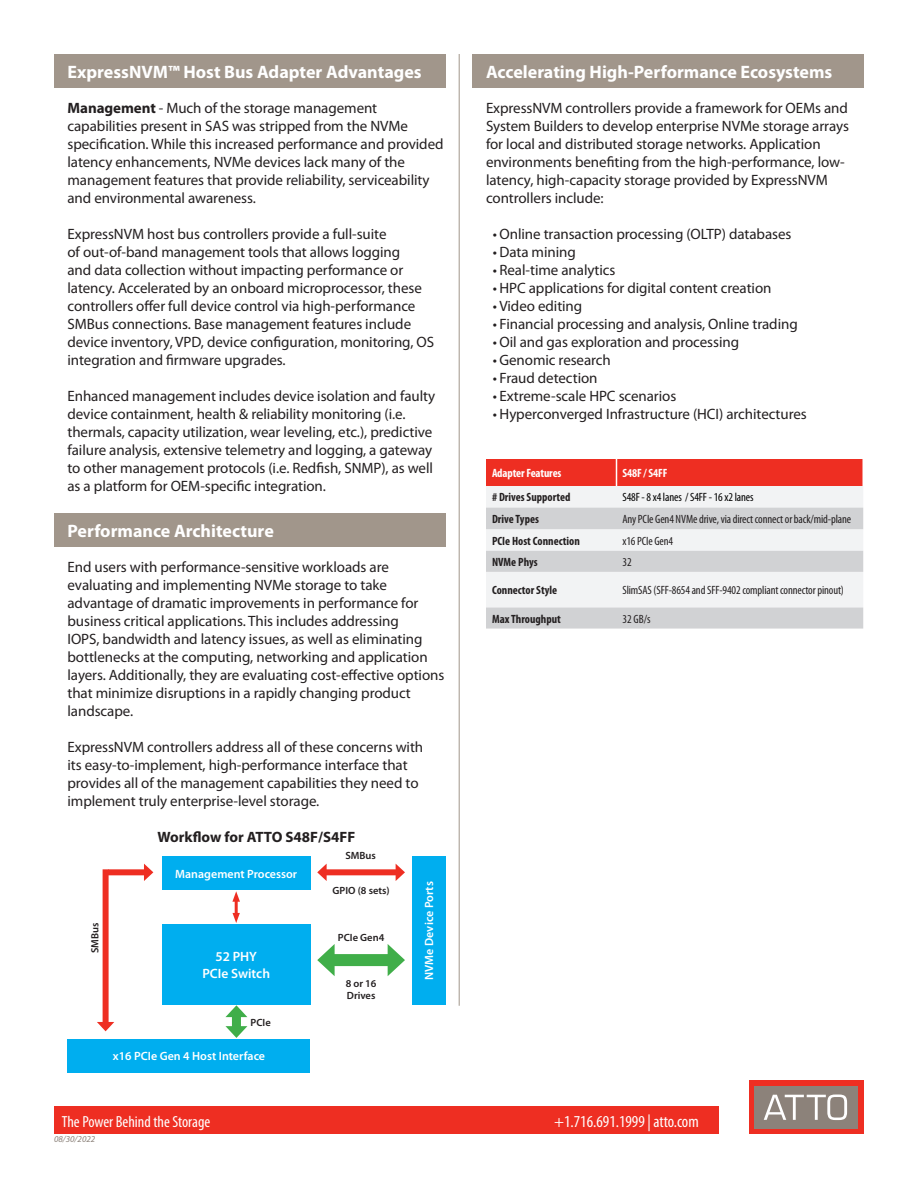
<style>
.page{position:relative;width:918px;height:1188px;background:#fff}
.page>*{position:absolute;margin:0;border:0;box-sizing:border-box;transform-origin:0 0}
.t1{font:700 18px "Myriad Pro";color:#fff}
.t2{font:condensed 16.8px "Myriad Pro";color:#fff}
.t3{font:condensed 16.05px "Myriad Pro";color:#fff}
.t4{font:15px/18px "Myriad Pro";letter-spacing:-.005em;color:#231f20}
.t5{font:700 15px "Myriad Pro";color:#231f20}
.t6{font:600 13.5px/16.2px "Myriad Pro";color:#fff;text-align:center}
.t7{font:condensed 12px "Myriad Pro";letter-spacing:-.01em;color:#231f20}
.t8{font:700 condensed 12px "Myriad Pro";color:#231f20}
.t9{font:600 12px "Myriad Pro";color:#fff}
.t10{font:condensed 12px "Myriad Pro";letter-spacing:-.01em;color:#000}
.t11{font:700 condensed 12px "Myriad Pro";letter-spacing:-.01em;color:#fff}
.t12{font:600 10.5px/12.6px "Myriad Pro";color:#231f20}
.t13{font:italic 9px "Myriad Pro";color:#8c827a}
.s1{font-weight:700}
</style>
<div class="page">
<div style="left:749px;top:1081px;width:115px;height:53px;background:#ee2e22"></div>
<div style="left:754px;top:1086px;width:104px;height:42px;background:#8c827a"></div>
<svg style="left:764px;top:1095px;width:83px;height:25px"></svg>
<div style="left:54px;top:1107px;width:664px;height:27px;background:#ee2e22"></div>
<div style="left:486px;top:486px;width:377px;height:22px;background:#f2f3f4"></div>
<svg style="left:486px;top:508px;width:377px;height:121px;fill:#d1d2d4"></svg>
<div style="left:486px;top:459px;width:376px;height:27px;background:#ee2e22"></div>
<hr style="left:459px;top:54px;width:1px;height:952px;background:#a1968b">
<div style="left:54px;top:54px;width:392px;height:34px;background:#a1968b"></div>
<div style="left:54px;top:513px;width:392px;height:34px;background:#a1968b"></div>
<div style="left:472px;top:54px;width:392px;height:34px;background:#a1968b"></div>
<div style="left:162px;top:924px;width:148px;height:81px;background:#00aeef"></div>
<div style="left:162px;top:856px;width:148px;height:34px;background:#00aeef"></div>
<div style="left:68px;top:1039px;width:242px;height:33px;background:#00aeef"></div>
<div style="left:412px;top:856px;width:34px;height:149px;background:#00aeef"></div>
<div style="left:324px;top:869px;width:74px;height:6px;background:#ee2e22"></div>
<svg style="left:317px;top:864px;width:10px;height:17px"></svg>
<svg style="left:396px;top:864px;width:9px;height:17px"></svg>
<hr style="left:235px;top:899px;width:3px;height:16px;background:#ee2e22">
<svg style="left:233px;top:913px;width:7px;height:10px"></svg>
<svg style="left:232px;top:891px;width:8px;height:11px"></svg>
<div style="left:108px;top:869px;width:39px;height:6px;background:#ee2e22"></div>
<svg style="left:144px;top:864px;width:9px;height:17px"></svg>
<div style="left:103px;top:872px;width:6px;height:153px;background:#ee2e22"></div>
<svg style="left:97px;top:1022px;width:17px;height:9px"></svg>
<div style="left:328px;top:954px;width:66px;height:12px;background:#40ae49"></div>
<svg style="left:317px;top:944px;width:18px;height:32px"></svg>
<svg style="left:388px;top:944px;width:17px;height:32px"></svg>
<div style="left:232px;top:1013px;width:9px;height:17px;background:#40ae49"></div>
<svg style="left:225px;top:1026px;width:22px;height:12px"></svg>
<svg style="left:225px;top:1005px;width:22px;height:12px"></svg>
<p class="t1" style="left:68px;top:60px;width:356px">ExpressNVM™ Host Bus Adapter Advantages</p>
<p class="t4" style="left:68px;top:98px;width:378px"><span class="s1">Management</span> - Much of the storage management capabilities present in SAS was stripped from the NVMe specification. While this increased performance and provided latency enhancements, NVMe devices lack many of the management features that provide reliability, serviceability and environmental awareness.</p>
<p class="t4" style="left:68px;top:224px;width:368px">ExpressNVM host bus controllers provide a full-suite<br>of out-of-band management tools that allows logging<br>and data collection without impacting performance or latency. Accelerated by an onboard microprocessor, these controllers offer full device control via high-performance SMBus connections. Base management features include device inventory, VPD, device configuration, monitoring, OS integration and firmware upgrades.</p>
<p class="t4" style="left:68px;top:386px;width:369px">Enhanced management includes device isolation and faulty device containment, health &amp; reliability monitoring (i.e. thermals, capacity utilization, wear leveling, etc.), predictive failure analysis, extensive telemetry and logging, a gateway to other management protocols (i.e. Redfish, SNMP), as well as a platform for OEM-specific integration.</p>
<p class="t1" style="left:68px;top:519px;width:208px">Performance Architecture</p>
<p class="t4" style="left:68px;top:557px;width:378px">End users with performance-sensitive workloads are evaluating and implementing NVMe storage to take advantage of dramatic improvements in performance for business critical applications. This includes addressing<br>IOPS, bandwidth and latency issues, as well as eliminating bottlenecks at the computing, networking and application layers. Additionally, they are evaluating cost-effective options that minimize disruptions in a rapidly changing product landscape.</p>
<p class="t4" style="left:68px;top:737px;width:357px">ExpressNVM controllers address all of these concerns with its easy-to-implement, high-performance interface that provides all of the management capabilities they need to implement truly enterprise-level storage.</p>
<p class="t5" style="left:158px;top:827px;width:199px">Workflow for ATTO S48F/S4FF</p>
<p class="t9" style="left:175px;top:866px;width:123px">Management Processor</p>
<p class="t12" style="left:88px;top:953px;width:32px;rotate:-90deg">SMBus</p>
<p class="t6" style="left:202px;top:948px;width:69px">52 PHY<br>PCIe Switch</p>
<p class="t12" style="left:251px;top:1016px;width:22px">PCIe</p>
<p class="t9" style="left:113px;top:1048px;width:154px">x16 PCIe Gen 4 Host Interface</p>
<p class="t12" style="left:345px;top:849px;width:32px">SMBus</p>
<p class="t12" style="left:333px;top:884px;width:59px">GPIO (8 sets)</p>
<p class="t12" style="left:338px;top:931px;width:48px">PCIe Gen4</p>
<p class="t12" style="left:346px;top:977px;width:32px">8 or 16<br>Drives</p>
<p class="t9" style="left:421px;top:980px;width:100px;rotate:-90deg">NVMe Device Ports</p>
<p class="t1" style="left:486px;top:60px;width:348px">Accelerating High-Performance Ecosystems</p>
<p class="t4" style="left:486px;top:98px;width:364px">ExpressNVM controllers provide a framework for OEMs and System Builders to develop enterprise NVMe storage arrays for local and distributed storage networks. Application environments benefiting from the high-performance, low&shy;latency, high-capacity storage provided by ExpressNVM controllers include:</p>
<p class="t4" style="left:493px;top:224px;width:300px">• Online transaction processing (OLTP) databases</p>
<p class="t4" style="left:493px;top:242px;width:85px">• Data mining</p>
<p class="t4" style="left:493px;top:260px;width:124px">• Real-time analytics</p>
<p class="t4" style="left:493px;top:278px;width:280px">• HPC applications for digital content creation</p>
<p class="t4" style="left:493px;top:296px;width:91px">• Video editing</p>
<p class="t4" style="left:493px;top:314px;width:307px">• Financial processing and analysis, Online trading</p>
<p class="t4" style="left:493px;top:332px;width:248px">• Oil and gas exploration and processing</p>
<p class="t4" style="left:493px;top:350px;width:120px">• Genomic research</p>
<p class="t4" style="left:493px;top:368px;width:106px">• Fraud detection</p>
<p class="t4" style="left:493px;top:386px;width:185px">• Extreme-scale HPC scenarios</p>
<p class="t4" style="left:493px;top:404px;width:316px">• Hyperconverged Infrastructure (HCI) architectures</p>
<p class="t11" style="left:492px;top:466px;width:71px">Adapter Features</p>
<p class="t11" style="left:622px;top:466px;width:46px">S48F / S4FF</p>
<p class="t8" style="left:492px;top:490px;width:80px"># Drives Supported</p>
<p class="t10" style="left:622px;top:490px;width:133px">S48F - 8 x4 lanes / S4FF - 16 x2 lanes</p>
<p class="t8" style="left:492px;top:511px;width:48px">Drive Types</p>
<p class="t7" style="left:622px;top:512px;width:230px">Any PCIe Gen4 NVMe drive, via direct connect or back/mid-plane</p>
<p class="t8" style="left:492px;top:533px;width:89px">PCIe Host Connection</p>
<p class="t7" style="left:622px;top:533px;width:52px">x16 PCIe Gen4</p>
<p class="t8" style="left:492px;top:554px;width:47px">NVMe Phys</p>
<p class="t7" style="left:622px;top:555px;width:11px">32</p>
<p class="t8" style="left:492px;top:583px;width:67px">Connector Style</p>
<p class="t7" style="left:622px;top:583px;width:223px">SlimSAS (SFF-8654 and SFF-9402 compliant connector pinout)</p>
<p class="t8" style="left:492px;top:611px;width:70px">Max Throughput</p>
<p class="t7" style="left:622px;top:611px;width:30px">32 GB/s</p>
<p class="t3" style="left:62px;top:1112px;width:150px">The Power Behind the Storage</p>
<p class="t2" style="left:554px;top:1111px;width:146px">+1.716.691.1999 | atto.com</p>
<p class="t13" style="left:54px;top:1133px;width:43px">08/30/2022</p>
</div>
